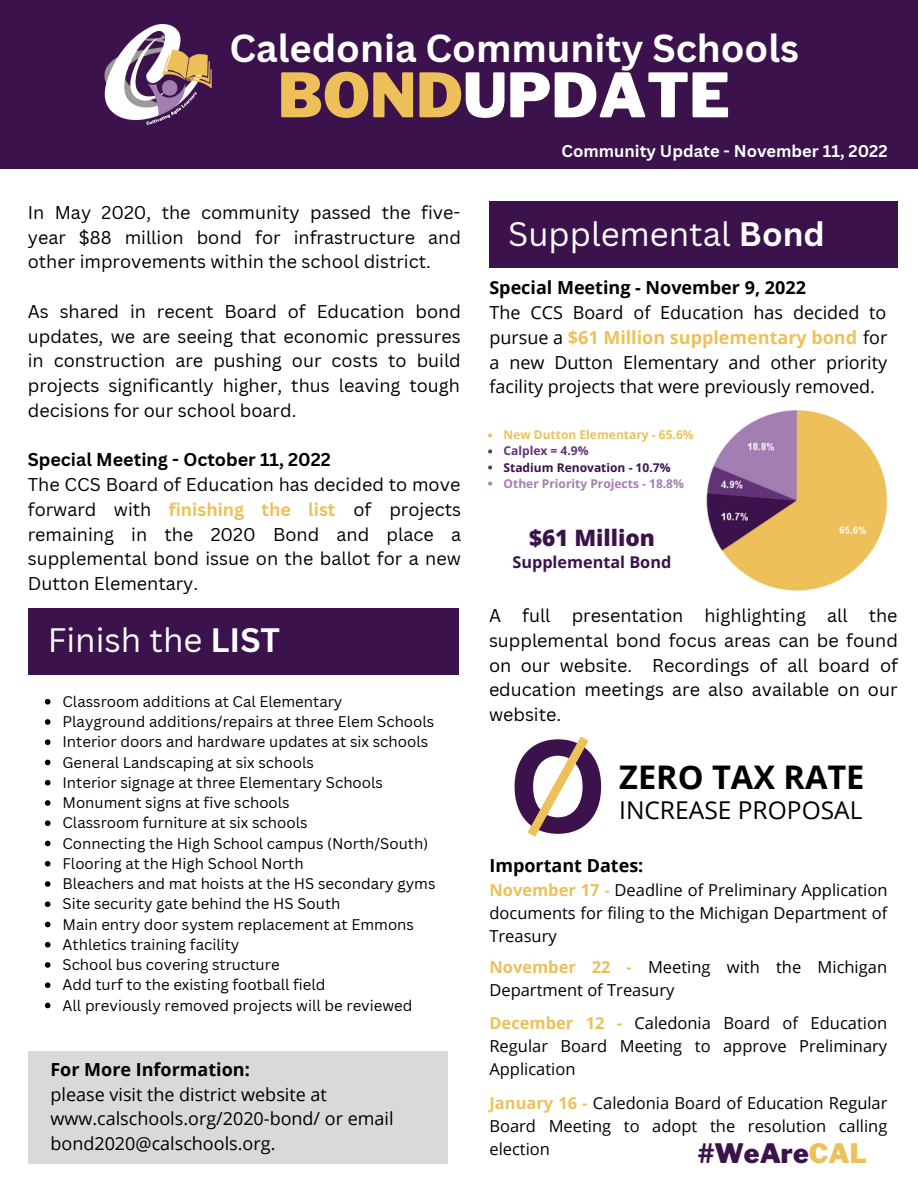
<style>
.page{position:relative;width:918px;height:1188px;background:#fff}
.page>*{position:absolute;margin:0;border:0;box-sizing:border-box;transform-origin:0 0}
.t1{font:900 60.6px "Libre Franklin";color:#fff}
.t2{font:700 38.1px "Canva Sans";color:#fff}
.t3{font:33px "Canva Sans";color:#fff}
.t4{font:700 32.55px "Open Sans";color:#000}
.t5{font:900 26.7px "Libre Franklin";color:#3b124c}
.t6{font:24.6px "Open Sans";color:#000}
.t7{font:800 22.65px "Open Sans";color:#3b124c}
.t8{font:18px/24.8px "Canva Sans";color:#000;text-align:justify}
.t9{font:18px/24.8px "Open Sans";color:#000;text-align:justify}
.t10{font:700 18px "Open Sans";color:#000}
.t11{font:700 18px "Canva Sans";color:#000}
.t12{font:16.5px/23px "Open Sans";color:#000;text-align:justify}
.t13{font:700 16.5px "Canva Sans";color:#fff}
.t14{font:700 16.2px "Open Sans";color:#3b124c}
.t15{font:15px/20.2px "Canva Sans";color:#000}
.t16{font:700 12px "Open Sans";color:#a37eb2}
.t17{font:700 12px "Open Sans";color:#edc059}
.t18{font:700 12px "Open Sans";color:#3b124c}
.t19{font:700 12px "Open Sans";color:#633377}
.s1{color:#edc059}
.s2{font-weight:700;color:#edc059}
.s3{font-weight:700}
</style>
<div class="page">
<div style="left:28px;top:609px;width:431px;height:66px;background:#3b124c"></div>
<img style="left:706px;top:410px;width:182px;height:181px">
<svg style="left:515px;top:736px;width:86px;height:101px"></svg>
<div style="left:0;top:0;width:918px;height:169px;background:#3b124c"></div>
<img style="left:104px;top:23px;width:108px;height:102px">
<div style="left:489px;top:202px;width:409px;height:66px;background:#3b124c"></div>
<div style="left:28px;top:1051px;width:419px;height:113px;background:#d9d9d9"></div>
<svg style="left:45px;top:699px;width:6px;height:6px"></svg>
<svg style="left:45px;top:719px;width:6px;height:6px"></svg>
<svg style="left:45px;top:739px;width:6px;height:6px"></svg>
<svg style="left:45px;top:760px;width:6px;height:5px"></svg>
<svg style="left:45px;top:780px;width:6px;height:6px"></svg>
<svg style="left:45px;top:800px;width:6px;height:6px"></svg>
<svg style="left:45px;top:820px;width:6px;height:6px"></svg>
<svg style="left:45px;top:841px;width:6px;height:5px"></svg>
<svg style="left:45px;top:861px;width:6px;height:6px"></svg>
<svg style="left:45px;top:881px;width:6px;height:6px"></svg>
<svg style="left:45px;top:901px;width:6px;height:6px"></svg>
<svg style="left:45px;top:922px;width:6px;height:5px"></svg>
<svg style="left:45px;top:942px;width:6px;height:6px"></svg>
<svg style="left:45px;top:962px;width:6px;height:6px"></svg>
<svg style="left:45px;top:982px;width:6px;height:6px"></svg>
<svg style="left:45px;top:1003px;width:6px;height:5px"></svg>
<svg style="left:488px;top:433px;width:4px;height:4px"></svg>
<svg style="left:488px;top:449px;width:4px;height:4px"></svg>
<svg style="left:488px;top:466px;width:4px;height:4px"></svg>
<svg style="left:488px;top:482px;width:4px;height:4px"></svg>
<h2 class="t2" style="left:229px;top:21px;width:571px">Caledonia Community Schools</h2>
<h1 class="t1" style="left:278px;top:59px;width:454px"><span class="s1">BOND</span>UPDATE</h1>
<p class="t8" style="left:28px;top:200px;width:435px">In May 2020, the community passed the five&shy;year $88 million bond for infrastructure and other improvements within the school district.</p>
<p class="t8" style="left:28px;top:299px;width:435px">As shared in recent Board of Education bond updates, we are seeing that economic pressures in construction are pushing our costs to build projects significantly higher, thus leaving tough decisions for our school board.</p>
<p class="t11" style="left:28px;top:447px;width:305px">Special Meeting - October 11, 2022</p>
<p class="t8" style="left:28px;top:472px;width:435px">The CCS Board of Education has decided to move forward with <span class="s2">finishing the list</span> of projects remaining in the 2020 Bond and place a supplemental bond issue on the ballot for a new Dutton Elementary.</p>
<h3 class="t3" style="left:48px;top:617px;width:234px">Finish the <span class="s3">LIST</span></h3>
<p class="t15" style="left:62px;top:691px;width:375px">Classroom additions at Cal Elementary<br>Playground additions/repairs at three Elem Schools Interior doors and hardware updates at six schools General Landscaping at six schools<br>Interior signage at three Elementary Schools Monument signs at five schools<br>Classroom furniture at six schools<br>Connecting the High School campus (North/South)<br>Flooring at the High School North<br>Bleachers and mat hoists at the HS secondary gyms Site security gate behind the HS South<br>Main entry door system replacement at Emmons Athletics training facility<br>School bus covering structure<br>Add turf to the existing football field<br>All previously removed projects will be reviewed</p>
<p class="t10" style="left:50px;top:1057px;width:201px">For More Information:</p>
<p class="t9" style="left:50px;top:1081px;width:345px;text-align:left">please visit the district website at www.calschools.org/2020-bond/ or email bond2020@calschools.org.</p>
<p class="t13" style="left:562px;top:140px;width:328px">Community Update - November 11, 2022</p>
<h3 class="t3" style="left:508px;top:210px;width:318px">Supplemental <span class="s3">Bond</span></h3>
<p class="t10" style="left:489px;top:275px;width:318px">Special Meeting - November 9, 2022</p>
<p class="t9" style="left:489px;top:300px;width:400px">The CCS Board of Education has decided to pursue a <span class="s2">$61 Million supplementary bond</span> for a new Dutton Elementary and other priority facility projects that were previously removed.</p>
<p class="t17" style="left:504px;top:427px;width:192px">New Dutton Elementary - 65.6%</p>
<p class="t19" style="left:504px;top:443px;width:87px">Calplex = 4.9%</p>
<p class="t18" style="left:504px;top:459px;width:169px">Stadium Renovation - 10.7%</p>
<p class="t16" style="left:504px;top:475px;width:182px">Other Priority Projects - 18.8%</p>
<p class="t7" style="left:529px;top:522px;width:127px">$61 Million</p>
<p class="t14" style="left:512px;top:550px;width:160px">Supplemental Bond</p>
<p class="t8" style="left:489px;top:603px;width:411px">A full presentation highlighting all the supplemental bond focus areas can be found on our website. Recordings of all board of education meetings are also available on our website.</p>
<h3 class="t4" style="left:619px;top:754px;width:247px">ZERO TAX RATE</h3>
<h3 class="t6" style="left:619px;top:793px;width:245px">INCREASE PROPOSAL</h3>
<p class="t10" style="left:489px;top:853px;width:155px">Important Dates:</p>
<p class="t12" style="left:489px;top:878px;width:400px"><span class="s2">November 17 -</span> Deadline of Preliminary Application documents for filing to the Michigan Department of Treasury</p>
<p class="t12" style="left:489px;top:955px;width:399px"><span class="s2">November 22 -</span> Meeting with the Michigan<br>Department of Treasury</p>
<p class="t12" style="left:489px;top:1011px;width:399px"><span class="s2">December 12 -</span> Caledonia Board of Education Regular Board Meeting to approve Preliminary Application</p>
<p class="t12" style="left:489px;top:1091px;width:400px"><span class="s2">January 16 -</span> Caledonia Board of Education Regular Board Meeting to adopt the resolution calling election</p>
<h3 class="t5" style="left:698px;top:1137px;width:170px">#WeAre<span class="s1">CAL</span></h3>
</div>
